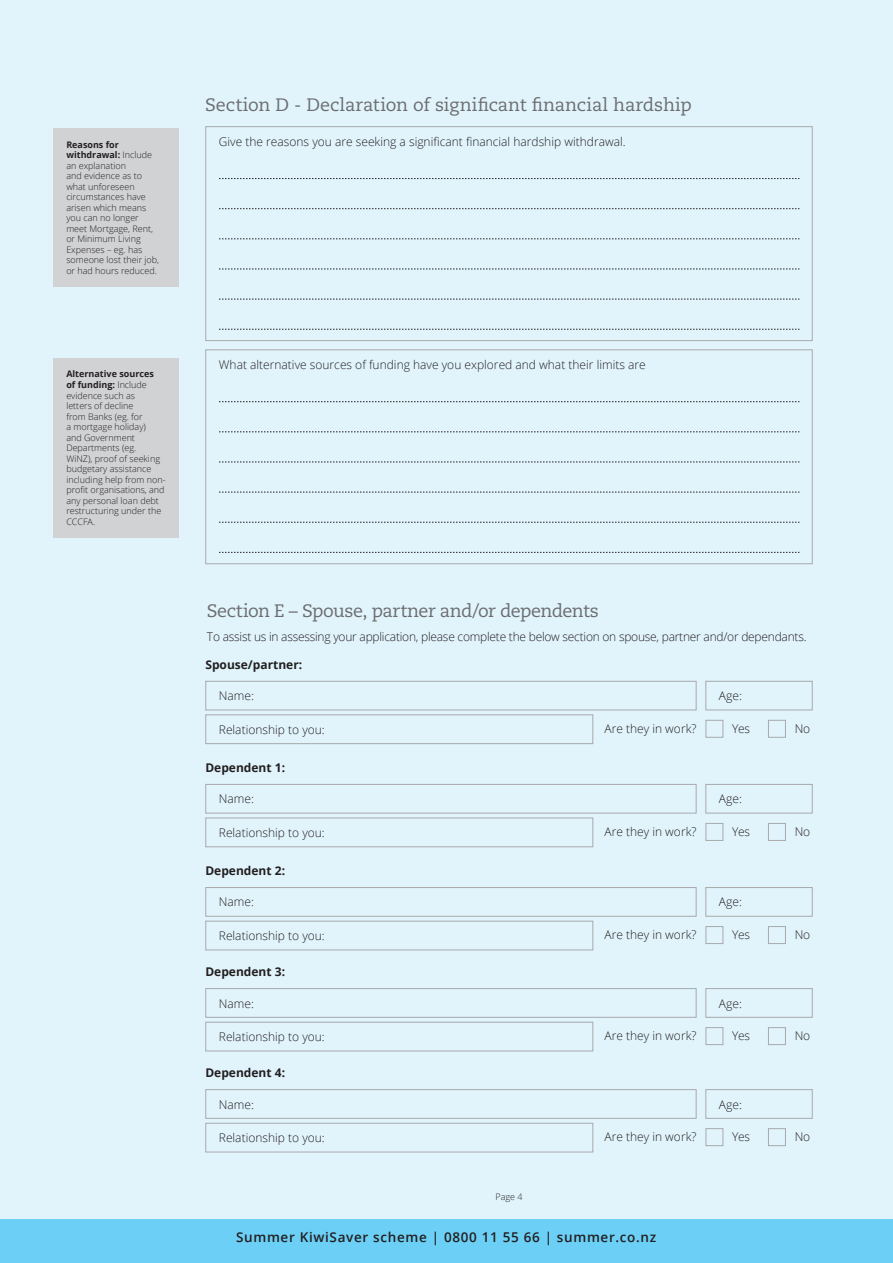
<style>
.page{position:relative;width:893px;height:1263px;background:#fff}
.page>*{position:absolute;margin:0;border:0;box-sizing:border-box;transform-origin:0 0}
.Section_Heading{font:18px "Caecilia LT Std";letter-spacing:-.015em;color:#6c6d70}
.Section_Heading-2{font:18px "Caecilia LT Std";letter-spacing:-.035em;color:#6c6d70}
.t1{font:600 13.5px "Open Sans";letter-spacing:.05em;color:#231f20}
.Text{font:300 12px "Open Sans";color:#231f20}
.Text-2{font:300 12px "Open Sans";letter-spacing:-.02em;color:#231f20}
.Text-3{font:700 12px "Open Sans";color:#231f20}
.Small_print{font:300 9px/10.5px "Open Sans";color:#231f20}
.s1{font-weight:700}
</style>
<div class="page">
<div style="left:0;top:1219px;width:893px;height:44px;background:#6bcff6"></div>
<div style="left:0;top:0;width:893px;height:1219px;background:#e1f4fc"></div>
<div style="left:205px;top:126px;width:608px;height:215px;border:1px solid #a8a9ad"></div>
<div style="left:205px;top:349px;width:608px;height:215px;border:1px solid #a8a9ad"></div>
<svg style="left:219px;top:178px;width:580px;height:1px"></svg>
<svg style="left:219px;top:299px;width:580px;height:1px"></svg>
<svg style="left:219px;top:239px;width:580px;height:1px"></svg>
<svg style="left:219px;top:208px;width:580px;height:1px"></svg>
<svg style="left:219px;top:329px;width:580px;height:1px"></svg>
<svg style="left:219px;top:269px;width:580px;height:1px"></svg>
<svg style="left:219px;top:401px;width:580px;height:1px"></svg>
<svg style="left:219px;top:522px;width:580px;height:1px"></svg>
<svg style="left:219px;top:462px;width:580px;height:1px"></svg>
<svg style="left:219px;top:432px;width:580px;height:1px"></svg>
<svg style="left:219px;top:552px;width:580px;height:1px"></svg>
<svg style="left:219px;top:492px;width:580px;height:1px"></svg>
<div style="left:54px;top:128px;width:125px;height:158px;background:#d1d2d4"></div>
<div style="left:54px;top:358px;width:125px;height:179px;background:#d1d2d4"></div>
<div style="left:205px;top:681px;width:491px;height:29px;border:1px solid #a8a9ad"></div>
<div style="left:205px;top:784px;width:491px;height:29px;border:1px solid #a8a9ad"></div>
<div style="left:205px;top:887px;width:491px;height:30px;border:1px solid #a8a9ad"></div>
<div style="left:205px;top:988px;width:491px;height:30px;border:1px solid #a8a9ad"></div>
<div style="left:205px;top:1089px;width:491px;height:30px;border:1px solid #a8a9ad"></div>
<div style="left:705px;top:681px;width:108px;height:29px;border:1px solid #a8a9ad"></div>
<div style="left:705px;top:784px;width:108px;height:29px;border:1px solid #a8a9ad"></div>
<div style="left:705px;top:887px;width:108px;height:30px;border:1px solid #a8a9ad"></div>
<div style="left:705px;top:988px;width:108px;height:30px;border:1px solid #a8a9ad"></div>
<div style="left:705px;top:1089px;width:108px;height:30px;border:1px solid #a8a9ad"></div>
<div style="left:205px;top:714px;width:388px;height:30px;border:1px solid #a8a9ad"></div>
<div style="left:205px;top:818px;width:388px;height:29px;border:1px solid #a8a9ad"></div>
<div style="left:205px;top:921px;width:388px;height:29px;border:1px solid #a8a9ad"></div>
<div style="left:205px;top:1022px;width:388px;height:29px;border:1px solid #a8a9ad"></div>
<div style="left:205px;top:1123px;width:388px;height:29px;border:1px solid #a8a9ad"></div>
<div style="left:706px;top:720px;width:17px;height:18px;border:1px solid #a8a9ad"></div>
<div style="left:706px;top:823px;width:17px;height:18px;border:1px solid #a8a9ad"></div>
<div style="left:706px;top:926px;width:17px;height:18px;border:1px solid #a8a9ad"></div>
<div style="left:706px;top:1027px;width:17px;height:18px;border:1px solid #a8a9ad"></div>
<div style="left:706px;top:1128px;width:17px;height:18px;border:1px solid #a8a9ad"></div>
<div style="left:768px;top:720px;width:18px;height:18px;border:1px solid #a8a9ad"></div>
<div style="left:768px;top:823px;width:18px;height:18px;border:1px solid #a8a9ad"></div>
<div style="left:768px;top:926px;width:18px;height:18px;border:1px solid #a8a9ad"></div>
<div style="left:768px;top:1027px;width:18px;height:18px;border:1px solid #a8a9ad"></div>
<div style="left:768px;top:1128px;width:18px;height:18px;border:1px solid #a8a9ad"></div>
<p class="Small_print" style="left:66px;top:139px;width:94px"><span class="s1">Reasons for withdrawal:</span> Include an explanation<br>and evidence as to what unforeseen circumstances have arisen which means you can no longer meet Mortgage, Rent, or Minimum Living<br>Expenses – eg. has someone lost their job, or had hours reduced.</p>
<p class="Small_print" style="left:66px;top:369px;width:101px"><span class="s1">Alternative sources<br>of funding:</span> Include evidence such as<br>letters of decline<br>from Banks (eg. for<br>a mortgage holiday)<br>and Government<br>Departments (eg.<br>WiNZ), proof of seeking budgetary assistance including help from non&shy;profit organisations, and any personal loan debt restructuring under the<br>CCCFA.</p>
<p class="Section_Heading" style="left:205px;top:95px;width:488px">Section D - Declaration of significant financial hardship</p>
<p class="Text" style="left:219px;top:133px;width:408px">Give the reasons you are seeking a significant financial hardship withdrawal.</p>
<p class="Text" style="left:219px;top:356px;width:428px">What alternative sources of funding have you explored and what their limits are</p>
<p class="Section_Heading-2" style="left:207px;top:601px;width:393px">Section E – Spouse, partner and/or dependents</p>
<p class="Text-2" style="left:207px;top:628px;width:601px">To assist us in assessing your application, please complete the below section on spouse, partner and/or dependants.</p>
<p class="Text-3" style="left:205px;top:656px;width:98px">Spouse/partner:</p>
<p class="Text" style="left:219px;top:688px;width:37px">Name:</p>
<p class="Text" style="left:219px;top:721px;width:107px">Relationship to you:</p>
<p class="Text-3" style="left:205px;top:759px;width:81px">Dependent 1:</p>
<p class="Text" style="left:219px;top:791px;width:37px">Name:</p>
<p class="Text" style="left:219px;top:824px;width:107px">Relationship to you:</p>
<p class="Text-3" style="left:205px;top:862px;width:81px">Dependent 2:</p>
<p class="Text" style="left:219px;top:894px;width:37px">Name:</p>
<p class="Text" style="left:219px;top:927px;width:107px">Relationship to you:</p>
<p class="Text-3" style="left:205px;top:963px;width:81px">Dependent 3:</p>
<p class="Text" style="left:219px;top:995px;width:37px">Name:</p>
<p class="Text" style="left:219px;top:1028px;width:107px">Relationship to you:</p>
<p class="Text-3" style="left:205px;top:1064px;width:81px">Dependent 4:</p>
<p class="Text" style="left:219px;top:1096px;width:37px">Name:</p>
<p class="Text" style="left:219px;top:1129px;width:107px">Relationship to you:</p>
<p class="Small_print" style="left:495px;top:1191px;width:29px">Page 4</p>
<p class="Text" style="left:604px;top:720px;width:94px">Are they in work?</p>
<p class="Text" style="left:604px;top:824px;width:94px">Are they in work?</p>
<p class="Text" style="left:604px;top:927px;width:94px">Are they in work?</p>
<p class="Text" style="left:604px;top:1028px;width:94px">Are they in work?</p>
<p class="Text" style="left:604px;top:1129px;width:94px">Are they in work?</p>
<h2 class="t1" style="left:236px;top:1227px;width:422px">Summer KiwiSaver scheme | 0800 11 55 66 | summer.co.nz</h2>
<p class="Text" style="left:719px;top:688px;width:24px">Age:</p>
<p class="Text" style="left:732px;top:720px;width:19px">Yes</p>
<p class="Text" style="left:719px;top:791px;width:24px">Age:</p>
<p class="Text" style="left:732px;top:823px;width:19px">Yes</p>
<p class="Text" style="left:719px;top:894px;width:24px">Age:</p>
<p class="Text" style="left:732px;top:927px;width:19px">Yes</p>
<p class="Text" style="left:719px;top:995px;width:24px">Age:</p>
<p class="Text" style="left:732px;top:1028px;width:19px">Yes</p>
<p class="Text" style="left:719px;top:1096px;width:24px">Age:</p>
<p class="Text" style="left:732px;top:1129px;width:19px">Yes</p>
<p class="Text" style="left:795px;top:720px;width:17px">No</p>
<p class="Text" style="left:795px;top:823px;width:17px">No</p>
<p class="Text" style="left:795px;top:927px;width:17px">No</p>
<p class="Text" style="left:795px;top:1028px;width:17px">No</p>
<p class="Text" style="left:795px;top:1129px;width:17px">No</p>
</div>
